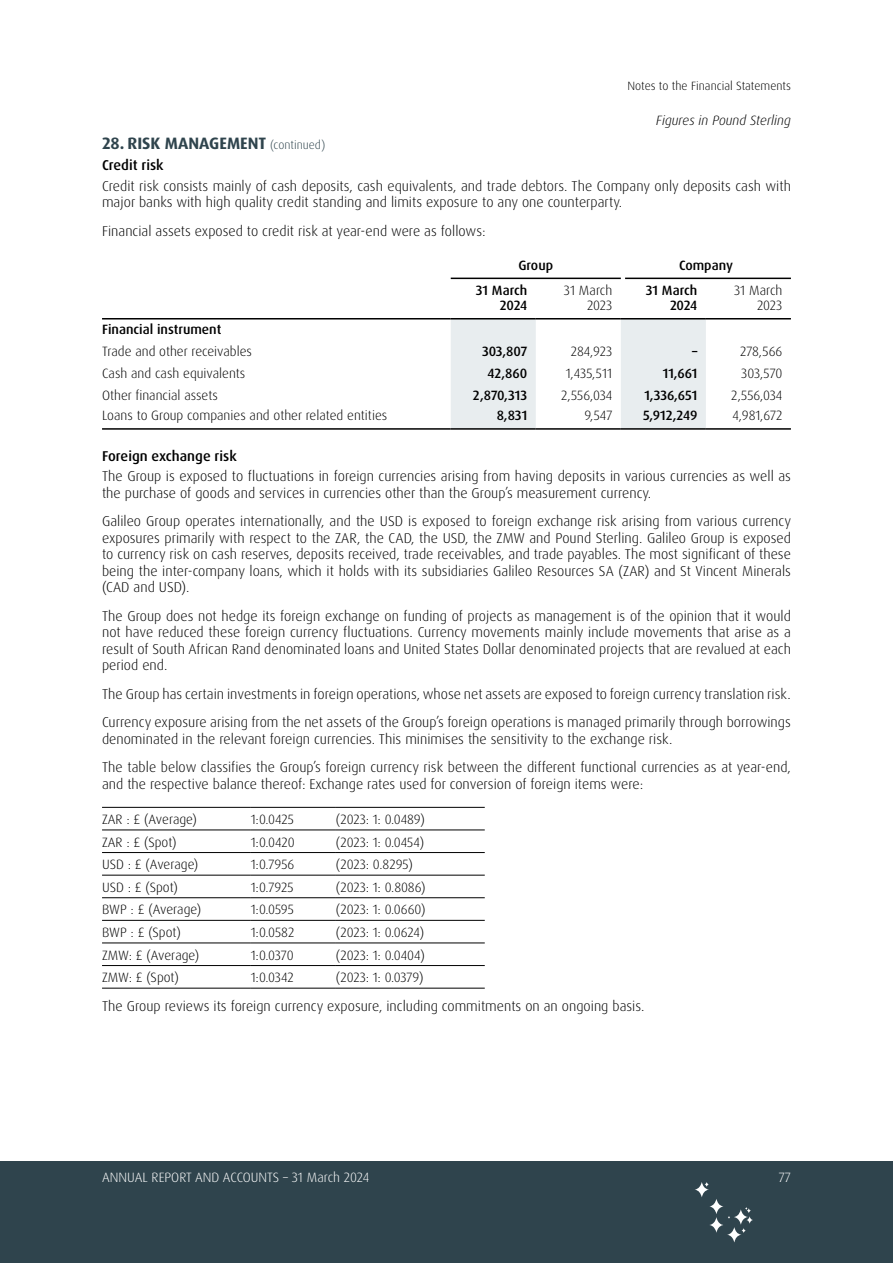
<style>
.page{position:relative;width:893px;height:1263px;background:#fff}
.page>*{position:absolute;margin:0;border:0;box-sizing:border-box;transform-origin:0 0}
.Bold_CAPS_head{font:700 16.5px "Dax Pro";color:#2f444d}
.Main_text{font:300 14.25px/16.5px "Dax Pro";color:#000}
.Sub_Head_Black{font:500 14.25px "Dax Pro";color:#000}
.Table_text{font:300 13.5px "Dax Pro";color:#000}
.Table_text-2{font:500 13.5px "Dax Pro";color:#000}
.t1{font:300 13.5px "Dax Pro";color:#fff}
.Table_heads{font:500 13.5px "Dax Pro";color:#000}
.t2{font:italic 300 13.5px "Dax Pro";color:#000}
.Table_heads-2{font:300 13.5px "Dax Pro";color:#000}
.t3{font:300 12px "Dax Pro";color:#000}
.s1{font-weight:300;font-size:12px}
</style>
<div class="page">
<div style="left:0;top:1161px;width:893px;height:102px;background:#2f444d"></div>
<svg style="left:695px;top:1182px;width:58px;height:60px"></svg>
<svg style="left:451px;top:319px;width:255px;height:109px"></svg>
<hr style="left:102px;top:318px;width:349px;height:1px;background:#000">
<hr style="left:451px;top:318px;width:85px;height:1px;background:#000">
<hr style="left:536px;top:318px;width:85px;height:1px;background:#000">
<hr style="left:621px;top:318px;width:85px;height:1px;background:#000">
<hr style="left:706px;top:318px;width:85px;height:1px;background:#000">
<hr style="left:102px;top:428px;width:349px;height:2px;background:#000">
<hr style="left:451px;top:428px;width:85px;height:2px;background:#000">
<hr style="left:536px;top:428px;width:85px;height:2px;background:#000">
<hr style="left:621px;top:428px;width:85px;height:2px;background:#000">
<hr style="left:706px;top:428px;width:85px;height:2px;background:#000">
<hr style="left:451px;top:278px;width:170px;height:1px;background:#000">
<hr style="left:625px;top:278px;width:166px;height:1px;background:#000">
<hr style="left:102px;top:807px;width:149px;height:1px;background:#000">
<hr style="left:251px;top:807px;width:85px;height:1px;background:#000">
<hr style="left:336px;top:807px;width:149px;height:1px;background:#000">
<hr style="left:102px;top:829px;width:149px;height:1px;background:#000">
<hr style="left:251px;top:829px;width:85px;height:1px;background:#000">
<hr style="left:336px;top:829px;width:149px;height:1px;background:#000">
<hr style="left:102px;top:852px;width:149px;height:1px;background:#000">
<hr style="left:251px;top:852px;width:85px;height:1px;background:#000">
<hr style="left:336px;top:852px;width:149px;height:1px;background:#000">
<hr style="left:102px;top:875px;width:149px;height:1px;background:#000">
<hr style="left:251px;top:875px;width:85px;height:1px;background:#000">
<hr style="left:336px;top:875px;width:149px;height:1px;background:#000">
<hr style="left:102px;top:897px;width:149px;height:1px;background:#000">
<hr style="left:251px;top:897px;width:85px;height:1px;background:#000">
<hr style="left:336px;top:897px;width:149px;height:1px;background:#000">
<hr style="left:102px;top:920px;width:149px;height:1px;background:#000">
<hr style="left:251px;top:920px;width:85px;height:1px;background:#000">
<hr style="left:336px;top:920px;width:149px;height:1px;background:#000">
<hr style="left:102px;top:942px;width:149px;height:1px;background:#000">
<hr style="left:251px;top:942px;width:85px;height:1px;background:#000">
<hr style="left:336px;top:942px;width:149px;height:1px;background:#000">
<hr style="left:102px;top:965px;width:149px;height:1px;background:#000">
<hr style="left:251px;top:965px;width:85px;height:1px;background:#000">
<hr style="left:336px;top:965px;width:149px;height:1px;background:#000">
<hr style="left:102px;top:988px;width:149px;height:1px;background:#000">
<hr style="left:251px;top:988px;width:85px;height:1px;background:#000">
<hr style="left:336px;top:988px;width:149px;height:1px;background:#000">
<p class="t3" style="left:627px;top:78px;width:165px">Notes to the Financial Statements</p>
<p class="t2" style="left:656px;top:112px;width:136px">Figures in Pound Sterling</p>
<p class="Bold_CAPS_head" style="left:102px;top:133px;width:225px">28. RISK MANAGEMENT <span class="s1">(continued)</span></p>
<p class="Sub_Head_Black" style="left:102px;top:156px;width:63px">Credit risk</p>
<p class="Main_text" style="left:102px;top:177px;width:690px">Credit risk consists mainly of cash deposits, cash equivalents, and trade debtors. The Company only deposits cash with major banks with high quality credit standing and limits exposure to any one counterparty.</p>
<p class="Main_text" style="left:102px;top:222px;width:385px">Financial assets exposed to credit risk at year-end were as follows:</p>
<p class="Table_heads" style="left:518px;top:257px;width:36px">Group</p>
<p class="Table_heads" style="left:679px;top:257px;width:55px">Company</p>
<p class="Table_heads" style="left:476px;top:282px;width:53px">31 March</p>
<p class="Table_heads" style="left:500px;top:297px;width:29px">2024</p>
<p class="Table_heads-2" style="left:564px;top:282px;width:50px">31 March</p>
<p class="Table_heads-2" style="left:587px;top:297px;width:27px">2023</p>
<p class="Table_heads" style="left:646px;top:282px;width:53px">31 March</p>
<p class="Table_heads" style="left:670px;top:297px;width:29px">2024</p>
<p class="Table_heads-2" style="left:734px;top:282px;width:50px">31 March</p>
<p class="Table_heads-2" style="left:757px;top:297px;width:27px">2023</p>
<p class="Table_text-2" style="left:102px;top:321px;width:121px">Financial instrument</p>
<p class="Table_text" style="left:102px;top:343px;width:152px">Trade and other receivables</p>
<p class="Table_text-2" style="left:482px;top:343px;width:47px">303,807</p>
<p class="Table_text" style="left:571px;top:343px;width:43px">284,923</p>
<p class="Table_text-2" style="left:692px;top:343px;width:7px">–</p>
<p class="Table_text" style="left:740px;top:343px;width:44px">278,566</p>
<p class="Table_text" style="left:102px;top:364px;width:145px">Cash and cash equivalents</p>
<p class="Table_text-2" style="left:487px;top:364px;width:41px">42,860</p>
<p class="Table_text" style="left:566px;top:364px;width:48px">1,435,511</p>
<p class="Table_text-2" style="left:663px;top:364px;width:36px">11,661</p>
<p class="Table_text" style="left:741px;top:364px;width:43px">303,570</p>
<p class="Table_text" style="left:102px;top:386px;width:117px">Other financial assets</p>
<p class="Table_text-2" style="left:473px;top:386px;width:56px">2,870,313</p>
<p class="Table_text" style="left:561px;top:386px;width:53px">2,556,034</p>
<p class="Table_text-2" style="left:644px;top:386px;width:54px">1,336,651</p>
<p class="Table_text" style="left:731px;top:386px;width:53px">2,556,034</p>
<p class="Table_text" style="left:102px;top:407px;width:287px">Loans to Group companies and other related entities</p>
<p class="Table_text-2" style="left:497px;top:407px;width:32px">8,831</p>
<p class="Table_text" style="left:584px;top:407px;width:29px">9,547</p>
<p class="Table_text-2" style="left:643px;top:407px;width:56px">5,912,249</p>
<p class="Table_text" style="left:733px;top:407px;width:51px">4,981,672</p>
<p class="Sub_Head_Black" style="left:102px;top:446px;width:136px">Foreign exchange risk</p>
<p class="Main_text" style="left:102px;top:468px;width:690px">The Group is exposed to fluctuations in foreign currencies arising from having deposits in various currencies as well as the purchase of goods and services in currencies other than the Group’s measurement currency.</p>
<p class="Main_text" style="left:102px;top:513px;width:691px;text-align:justify">Galileo Group operates internationally, and the USD is exposed to foreign exchange risk arising from various currency exposures primarily with respect to the ZAR, the CAD, the USD, the ZMW and Pound Sterling. Galileo Group is exposed to currency risk on cash reserves, deposits received, trade receivables, and trade payables. The most significant of these being the inter-company loans, which it holds with its subsidiaries Galileo Resources SA (ZAR) and St Vincent Minerals (CAD and USD).</p>
<p class="Main_text" style="left:102px;top:608px;width:690px;text-align:justify">The Group does not hedge its foreign exchange on funding of projects as management is of the opinion that it would not have reduced these foreign currency fluctuations. Currency movements mainly include movements that arise as a result of South African Rand denominated loans and United States Dollar denominated projects that are revalued at each period end.</p>
<p class="Main_text" style="left:102px;top:686px;width:690px">The Group has certain investments in foreign operations, whose net assets are exposed to foreign currency translation risk.</p>
<p class="Main_text" style="left:102px;top:714px;width:690px">Currency exposure arising from the net assets of the Group’s foreign operations is managed primarily through borrowings denominated in the relevant foreign currencies. This minimises the sensitivity to the exchange risk.</p>
<p class="Main_text" style="left:102px;top:759px;width:690px">The table below classifies the Group’s foreign currency risk between the different functional currencies as at year-end, and the respective balance thereof: Exchange rates used for conversion of foreign items were:</p>
<p class="Table_text" style="left:102px;top:810px;width:96px">ZAR : £ (Average)</p>
<p class="Table_text" style="left:251px;top:810px;width:45px">1:0.0425</p>
<p class="Table_text" style="left:336px;top:810px;width:90px">(2023: 1: 0.0489)</p>
<p class="Table_text" style="left:102px;top:833px;width:76px">ZAR : £ (Spot)</p>
<p class="Table_text" style="left:251px;top:833px;width:45px">1:0.0420</p>
<p class="Table_text" style="left:336px;top:833px;width:90px">(2023: 1: 0.0454)</p>
<p class="Table_text" style="left:102px;top:856px;width:98px">USD : £ (Average)</p>
<p class="Table_text" style="left:251px;top:856px;width:45px">1:0.7956</p>
<p class="Table_text" style="left:336px;top:856px;width:79px">(2023: 0.8295)</p>
<p class="Table_text" style="left:102px;top:878px;width:77px">USD : £ (Spot)</p>
<p class="Table_text" style="left:251px;top:878px;width:44px">1:0.7925</p>
<p class="Table_text" style="left:336px;top:878px;width:91px">(2023: 1: 0.8086)</p>
<p class="Table_text" style="left:102px;top:901px;width:101px">BWP : £ (Average)</p>
<p class="Table_text" style="left:251px;top:901px;width:45px">1:0.0595</p>
<p class="Table_text" style="left:336px;top:901px;width:91px">(2023: 1: 0.0660)</p>
<p class="Table_text" style="left:102px;top:923px;width:80px">BWP : £ (Spot)</p>
<p class="Table_text" style="left:251px;top:923px;width:45px">1:0.0582</p>
<p class="Table_text" style="left:336px;top:923px;width:90px">(2023: 1: 0.0624)</p>
<p class="Table_text" style="left:102px;top:946px;width:99px">ZMW: £ (Average)</p>
<p class="Table_text" style="left:251px;top:946px;width:44px">1:0.0370</p>
<p class="Table_text" style="left:336px;top:946px;width:91px">(2023: 1: 0.0404)</p>
<p class="Table_text" style="left:102px;top:969px;width:78px">ZMW: £ (Spot)</p>
<p class="Table_text" style="left:251px;top:969px;width:44px">1:0.0342</p>
<p class="Table_text" style="left:336px;top:969px;width:89px">(2023: 1: 0.0379)</p>
<p class="Main_text" style="left:102px;top:998px;width:544px">The Group reviews its foreign currency exposure, including commitments on an ongoing basis.</p>
<p class="t1" style="left:102px;top:1169px;width:269px">ANNUAL REPORT AND ACCOUNTS – 31 March 2024</p>
<p class="t1" style="left:779px;top:1169px;width:13px">77</p>
</div>
